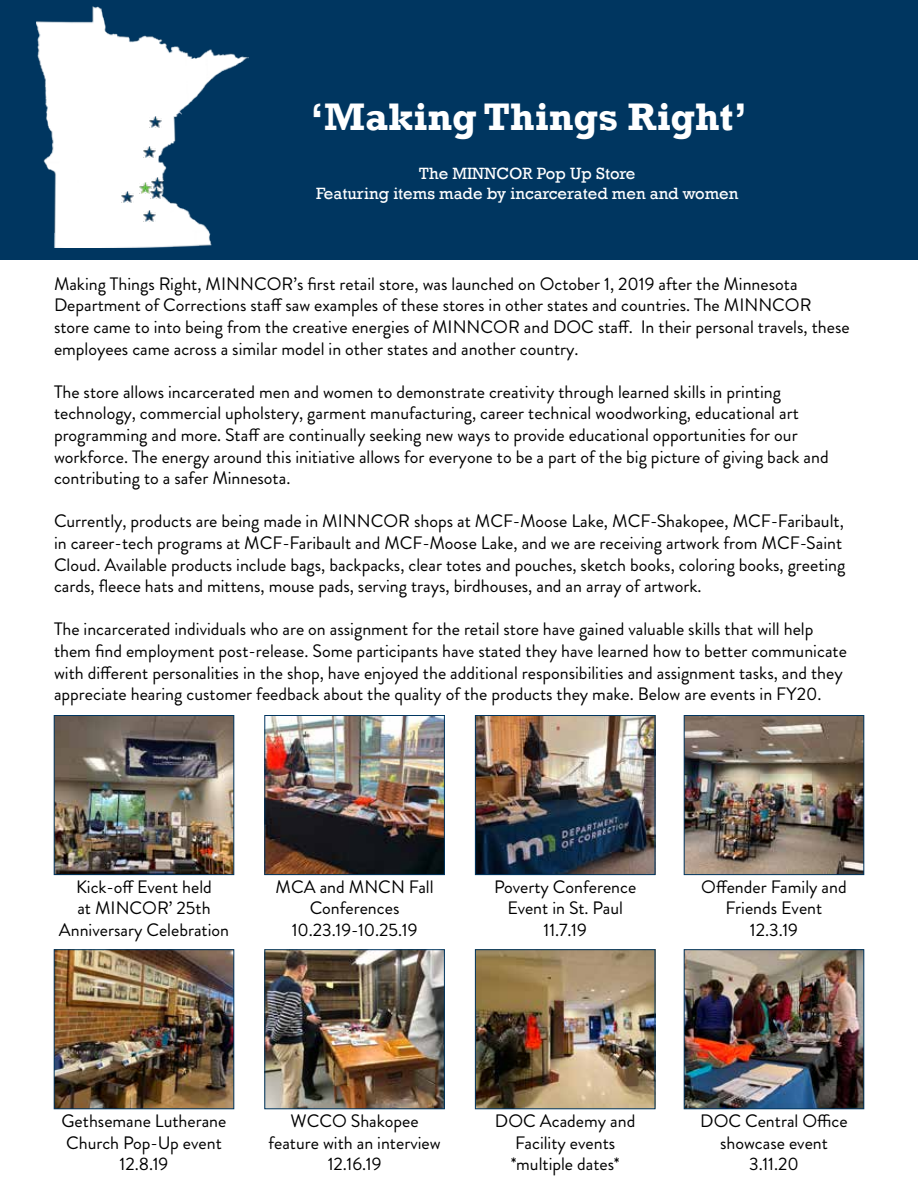
<style>
.page{position:relative;width:918px;height:1188px;background:#fff}
.page>*{position:absolute;margin:0;border:0;box-sizing:border-box;transform-origin:0 0}
.t1{font:700 39.3px "Rockwell";color:#fff}
.t2{font:18px/21.6px "Brandon Grotesque";color:#000;text-align:center}
.t3{font:16.8px/20.1px "Rockwell";color:#fff;text-align:center}
</style>
<div class="page">
<div style="left:0;top:0;width:918px;height:259px;background:#003660"></div>
<img style="left:37px;top:7px;width:212px;height:241px">
<svg style="left:149px;top:117px;width:12px;height:11px"></svg>
<svg style="left:143px;top:147px;width:12px;height:11px"></svg>
<svg style="left:140px;top:177px;width:24px;height:21px"></svg>
<svg style="left:143px;top:210px;width:12px;height:11px"></svg>
<svg style="left:121px;top:191px;width:12px;height:11px"></svg>
<img style="left:56px;top:717px;width:176px;height:156px">
<div style="left:54px;top:715px;width:180px;height:160px;border:1px solid #003660"></div>
<img style="left:267px;top:717px;width:176px;height:156px">
<div style="left:265px;top:715px;width:180px;height:160px;border:1px solid #003660"></div>
<img style="left:477px;top:717px;width:176px;height:156px">
<div style="left:475px;top:715px;width:180px;height:160px;border:1px solid #003660"></div>
<img style="left:686px;top:717px;width:176px;height:156px">
<div style="left:684px;top:715px;width:180px;height:160px;border:1px solid #003660"></div>
<img style="left:56px;top:952px;width:176px;height:155px">
<div style="left:54px;top:950px;width:180px;height:159px;border:1px solid #003660"></div>
<img style="left:267px;top:952px;width:176px;height:155px">
<div style="left:265px;top:950px;width:180px;height:159px;border:1px solid #003660"></div>
<img style="left:477px;top:952px;width:176px;height:155px">
<div style="left:475px;top:950px;width:180px;height:159px;border:1px solid #003660"></div>
<img style="left:686px;top:952px;width:176px;height:155px">
<div style="left:684px;top:950px;width:180px;height:159px;border:1px solid #003660"></div>
<p class="t1" style="left:310px;top:93px;width:439px">‘Making Things Right’</p>
<p class="t3" style="left:316px;top:164px;width:424px">The MINNCOR Pop Up Store<br>Featuring items made by incarcerated men and women</p>
<p class="t2" style="left:54px;top:273px;width:797px;text-align:left">Making Things Right, MINNCOR’s frst retail store, was launched on October 1, 2019 after the Minnesota Department of Corrections staf saw examples of these stores in other states and countries. The MINNCOR store came to into being from the creative energies of MINNCOR and DOC staf. In their personal travels, these employees came across a similar model in other states and another country.</p>
<p class="t2" style="left:54px;top:381px;width:776px;text-align:left">The store allows incarcerated men and women to demonstrate creativity through learned skills in printing technology, commercial upholstery, garment manufacturing, career technical woodworking, educational art programming and more. Staf are continually seeking new ways to provide educational opportunities for our workforce. The energy around this initiative allows for everyone to be a part of the big picture of giving back and contributing to a safer Minnesota.</p>
<p class="t2" style="left:54px;top:511px;width:793px;text-align:left">Currently, products are being made in MINNCOR shops at MCF-Moose Lake, MCF-Shakopee, MCF-Faribault, in career-tech programs at MCF-Faribault and MCF-Moose Lake, and we are receiving artwork from MCF-Saint Cloud. Available products include bags, backpacks, clear totes and pouches, sketch books, coloring books, greeting cards, feece hats and mittens, mouse pads, serving trays, birdhouses, and an array of artwork.</p>
<p class="t2" style="left:54px;top:619px;width:794px;text-align:left">The incarcerated individuals who are on assignment for the retail store have gained valuable skills that will help them fnd employment post-release. Some participants have stated they have learned how to better communicate with diferent personalities in the shop, have enjoyed the additional responsibilities and assignment tasks, and they appreciate hearing customer feedback about the quality of the products they make. Below are events in FY20.</p>
<p class="t2" style="left:59px;top:876px;width:172px">Kick-of Event held<br>at MINCOR’ 25th<br>Anniversary Celebration</p>
<p class="t2" style="left:276px;top:876px;width:160px">MCA and MNCN Fall<br>Conferences<br>10.23.19-10.25.19</p>
<p class="t2" style="left:494px;top:876px;width:144px">Poverty Conference<br>Event in St. Paul<br>11.7.19</p>
<p class="t2" style="left:701px;top:876px;width:147px">Ofender Family and<br>Friends Event<br>12.3.19</p>
<p class="t2" style="left:62px;top:1110px;width:166px">Gethsemane Lutherane<br>Church Pop-Up event<br>12.8.19</p>
<p class="t2" style="left:268px;top:1110px;width:174px">WCCO Shakopee feature with an interview<br>12.16.19</p>
<p class="t2" style="left:495px;top:1110px;width:142px">DOC Academy and<br>Facility events *multiple dates*</p>
<p class="t2" style="left:700px;top:1110px;width:149px">DOC Central Ofce showcase event<br>3.11.20</p>
</div>
